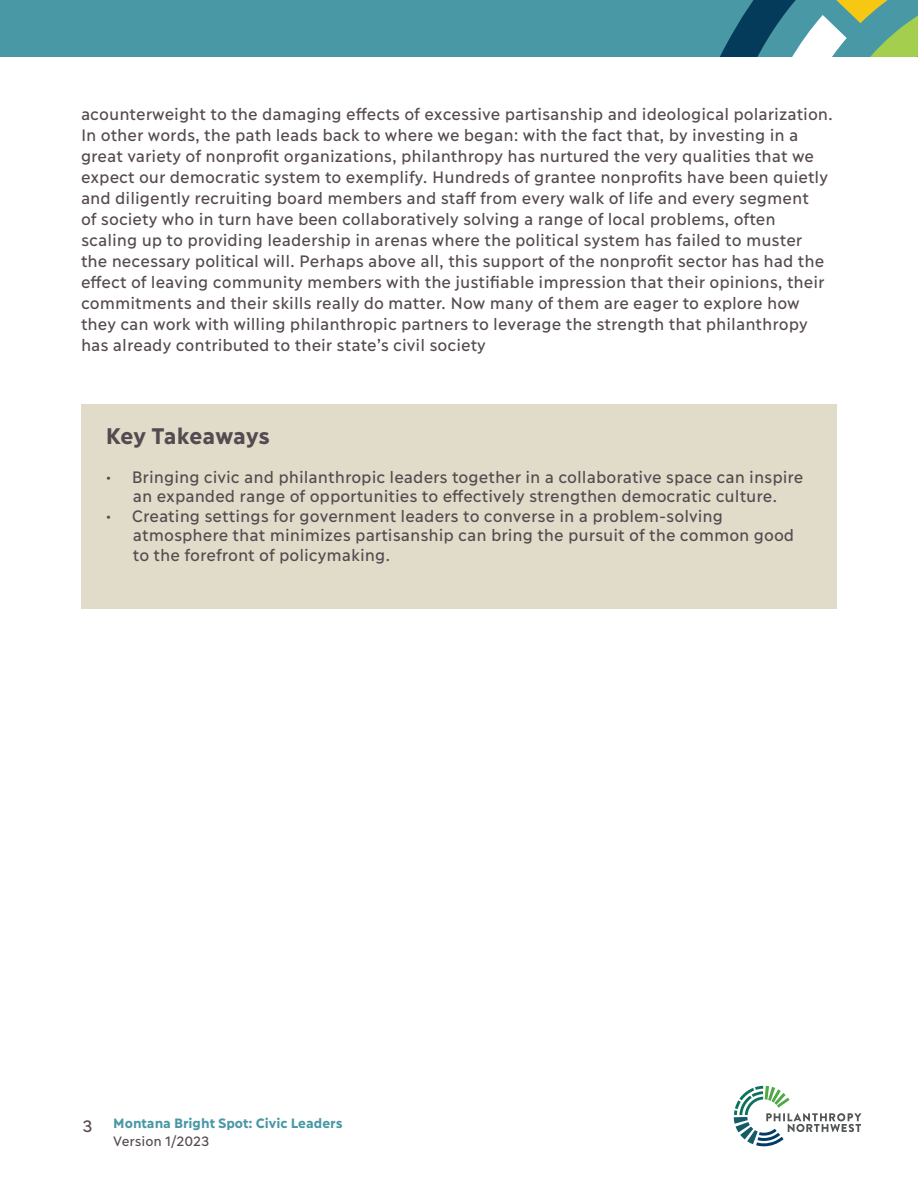
<style>
.page{position:relative;width:918px;height:1188px;background:#fff}
.page>*{position:absolute;margin:0;border:0;box-sizing:border-box;transform-origin:0 0}
.Heading_1_-_Title{font:700 22.5px "Ilisarniq";color:#544a50}
.body{font:16.5px/21px "Ilisarniq";color:#544a50}
.body-2{font:700 13.5px/18px "Ilisarniq";color:#4998a6}
.t1{font:12px "Ilisarniq";color:#544a50}
.s1{font-weight:400;color:#544a50}
</style>
<div class="page">
<div style="left:0;top:0;width:918px;height:57px;background:#4998a6"></div>
<svg style="left:720px;top:0;width:198px;height:57px"></svg>
<svg style="left:734px;top:1086px;width:127px;height:60px"></svg>
<div style="left:81px;top:404px;width:756px;height:205px;background:#e1dbc9"></div>
<p class="body" style="left:81px;top:103px;width:754px">acounterweight to the damaging effects of excessive partisanship and ideological polarization.<br>In other words, the path leads back to where we began: with the fact that, by investing in a great variety of nonprofit organizations, philanthropy has nurtured the very qualities that we expect our democratic system to exemplify. Hundreds of grantee nonprofits have been quietly and diligently recruiting board members and staff from every walk of life and every segment<br>of society who in turn have been collaboratively solving a range of local problems, often scaling up to providing leadership in arenas where the political system has failed to muster<br>the necessary political will. Perhaps above all, this support of the nonprofit sector has had the effect of leaving community members with the justifiable impression that their opinions, their commitments and their skills really do matter. Now many of them are eager to explore how they can work with willing philanthropic partners to leverage the strength that philanthropy has already contributed to their state’s civil society</p>
<p class="Heading_1_-_Title" style="left:106px;top:418px;width:166px">Key Takeaways</p>
<p class="body" style="left:106px;top:466px;width:699px;line-height:19.5px;text-align:center">• Bringing civic and philanthropic leaders together in a collaborative space can inspire an expanded range of opportunities to effectively strengthen democratic culture.</p>
<p class="body" style="left:133px;top:505px;width:663px;line-height:19.5px;text-indent:-27px">• Creating settings for government leaders to converse in a problem-solving atmosphere that minimizes partisanship can bring the pursuit of the common good to the forefront of policymaking.</p>
<p class="body" style="left:83px;top:1114px;width:12px">3</p>
<p class="body-2" style="left:113px;top:1113px;width:231px">Montana Bright Spot: Civic Leaders<br><span class="s1">Version 1/2023</span></p>
<p class="t1" style="left:123px;top:1136px;width:90px">Version 9/2020</p>
</div>
